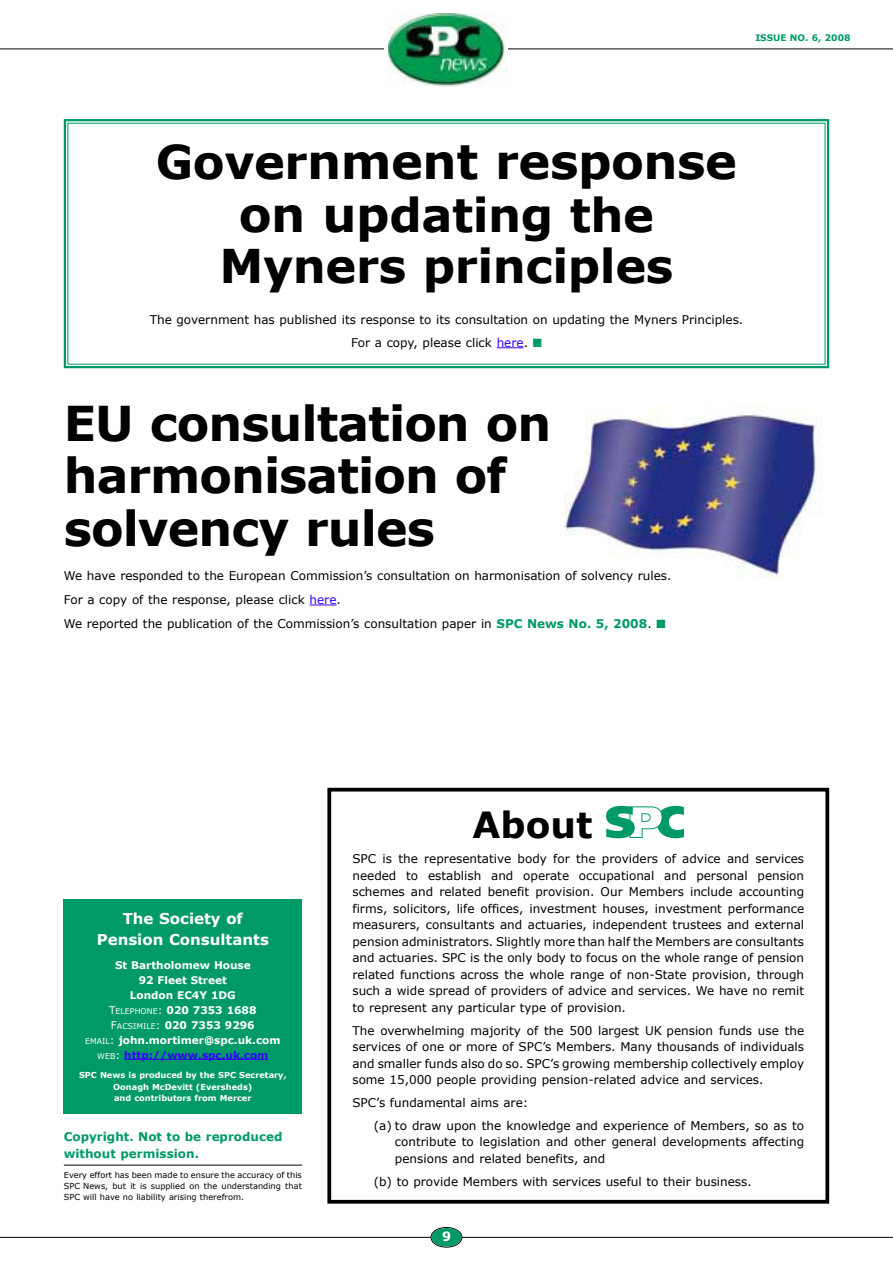
<style>
.page{position:relative;width:893px;height:1263px;background:#fff}
.page>*{position:absolute;margin:0;border:0;box-sizing:border-box;transform-origin:0 0}
.t1{font:700 48px/52.5px "Verdana";letter-spacing:-.02em;color:#000}
.t2{font:700 46.5px/51px "Verdana";letter-spacing:-.01em;color:#000;text-align:center}
.t3{font:700 36px "Verdana";color:#000}
.t4{font:700 15px/21px "Verdana";color:#fff;text-align:center}
.t5{font:700 12.75px "Verdana";color:#fff}
.t6{font:12px/16.5px "Verdana";color:#000}
.t7{font:700 12px/16.5px "Verdana";color:#009a67}
.t8{font:700 10.5px/15px "Verdana";color:#fff;text-align:center}
.t9{font:700 9px "Verdana";color:#009a67}
.t10{font:8.25px/11.2px "Verdana";color:#000;text-align:justify}
.t11{font:700 8.25px/11.2px "Verdana";color:#fff;text-align:center}
.s1{font-size:46.5px}
.s2{font-size:48px}
.s3{color:#3900ff}
.s4{color:#009a67}
.s5{font-weight:700;color:#009a67}
.s6{font-weight:400}
.s7{font-weight:400;font-size:7.8px}
</style>
<div class="page">
<img style="left:564px;top:407px;width:258px;height:172px">
<div style="left:64px;top:899px;width:238px;height:215px;background:#009a67"></div>
<hr style="left:124px;top:1059px;width:144px;height:1px;background:#3900ff">
<hr style="left:64px;top:1165px;width:238px;height:1px;background:#000">
<svg style="left:606px;top:806px;width:78px;height:32px"></svg>
<div style="left:327px;top:788px;width:502px;height:415px;border:4px solid #000"></div>
<svg style="left:310px;top:605px;width:27px;height:1px"></svg>
<svg style="left:63px;top:119px;width:767px;height:250px"></svg>
<svg style="left:497px;top:347px;width:27px;height:1px"></svg>
<hr style="left:0;top:1237px;width:893px;height:1px;background:#000">
<svg style="left:431px;top:1227px;width:31px;height:20px"></svg>
<div style="left:431px;top:1227px;width:31px;height:20px;border:1px solid #000;border-radius:50%"></div>
<div style="left:432px;top:1228px;width:29px;height:18px;background:#009a67;border-radius:50%"></div>
<hr style="left:0;top:49px;width:893px;height:1px;background:#000">
<div style="left:385px;top:14px;width:123px;height:75px;background:#fff"></div>
<img style="left:388px;top:14px;width:119px;height:73px">
<p class="t9" style="left:755px;top:32px;width:13px">Issue</p>
<p class="t9" style="left:790px;top:32px;width:62px">No . 6, 2008</p>
<h1 class="t1" style="left:156px;top:134px;width:583px"><span class="s1">Gover</span>nment response</h1>
<h2 class="t2" style="left:220px;top:188px;width:455px"><span class="s2">on up</span>dating the<br>Myners principles</h2>
<p class="t6" style="left:150px;top:308px;width:595px;line-height:22.8px;text-align:center">The government has published its response to its consultation on updating the Myners Principles.<br>For a copy, please click <span class="s3">here</span>. <span class="s4">■</span></p>
<h1 class="t1" style="left:64px;top:396px;width:489px">EU consultation on harmonisation of solvency rules</h1>
<p class="t6" style="left:64px;top:564px;width:609px;line-height:23.7px">We have responded to the European Commission’s consultation on harmonisation of solvency rules.<br>For a copy of the response, please click <span class="s3">here</span>.<br>We reported the publication of the Commission’s consultation paper in <span class="s5">SPC News No. 5, 2008</span>. <span class="s4">■</span></p>
<p class="t4" style="left:97px;top:908px;width:174px">The Society of<br>Pension Consultants</p>
<p class="t8" style="left:85px;top:957px;width:197px">St Bartholomew House<br>92 Fleet Street<br>London EC4Y 1DG<br><span class="s6">T</span><span class="s7">ELEPHONE</span><span class="s6">:</span> 020 7353 1688<br><span class="s6">F</span><span class="s7">ACSIMILE</span><span class="s6">:</span> 020 7353 9296<br><span class="s7">EMAIL</span><span class="s6">:</span> john.mortimer@spc.uk.com<br><span class="s7">WEB</span><span class="s6">:</span> <span class="s3">http://www.spc.uk.com</span></p>
<p class="t11" style="left:79px;top:1069px;width:209px">SPC N ews is produced by the SPC Secretary,<br>Oonagh McDevitt (Eversheds)<br>and contributors from Mercer</p>
<p class="t7" style="left:64px;top:1128px;width:220px">Copyright. N ot to be reproduced without permission.</p>
<p class="t10" style="left:64px;top:1169px;width:240px">Every effort has been made to ensure the accuracy of this SPC News, but it is supplied on the understanding that SPC will have no liability arising therefrom.</p>
<h3 class="t3" style="left:473px;top:802px;width:121px">About</h3>
<p class="t6" style="left:352px;top:850px;width:453px;text-align:justify">SPC is the representative body for the providers of advice and services needed to establish and operate occupational and personal pension schemes and related benefit provision. Our Members include accounting firms, solicitors, life offices, investment houses, investment performance measurers, consultants and actuaries, independent trustees and external pension administrators. Slightly more than half the Members are consultants and actuaries. SPC is the only body to focus on the whole range of pension related functions across the whole range of non-State provision, through such a wide spread of providers of advice and services. We have no remit to represent any particular type of provision.</p>
<p class="t6" style="left:352px;top:1022px;width:453px;text-align:justify">The overwhelming majority of the 500 largest UK pension funds use the services of one or more of SPC’s Members. Many thousands of individuals and smaller funds also do so. SPC’s growing membership collectively employ some 15,000 people providing pension-related advice and services.</p>
<p class="t6" style="left:374px;top:1091px;width:432px;line-height:23px;text-indent:-21px">SPC’s fundamental aims are:<br>(a) to draw upon the knowledge and experience of Members, so as to</p>
<p class="t6" style="left:395px;top:1133px;width:411px">contribute to legislation and other general developments affecting pensions and related benefits, and</p>
<p class="t6" style="left:374px;top:1173px;width:380px">(b) to provide Members with services useful to their business.</p>
<p class="t5" style="left:442px;top:1228px;width:11px">9</p>
</div>
